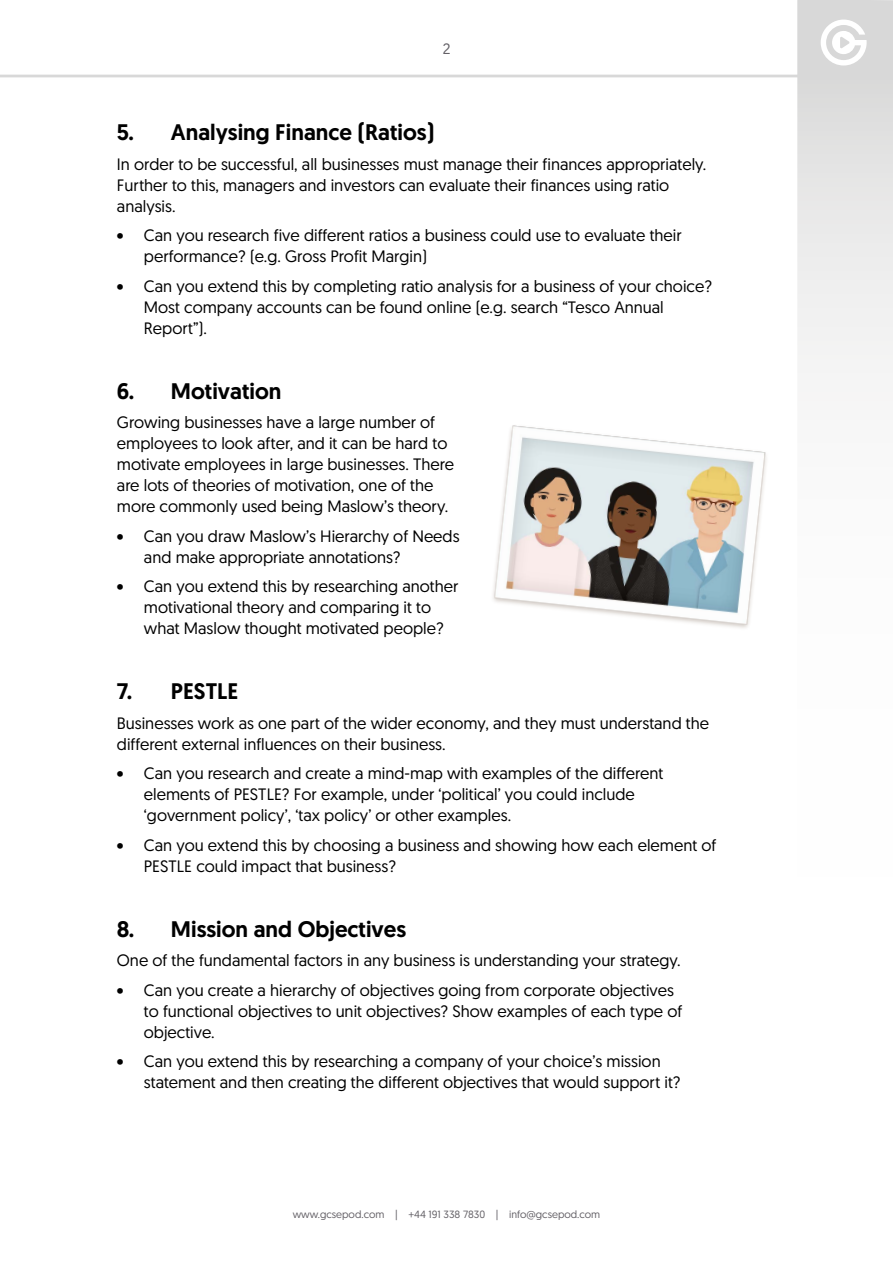
<style>
.page{position:relative;width:893px;height:1263px;background:#fff}
.page>*{position:absolute;margin:0;border:0;box-sizing:border-box;transform-origin:0 0}
.t1{font:500 22.5px "Geomanist";color:#000}
.t2{font:16.5px/21px "Geomanist";color:#000}
.t3{font:15px "Geomanist";color:#646167}
.t4{font:10.5px "Geomanist";color:#646167}
</style>
<div class="page">
<svg style="left:0;top:0;width:893px;height:373px"></svg>
<svg style="left:821px;top:20px;width:46px;height:45px"></svg>
<img style="left:493px;top:425px;width:274px;height:203px">
<p class="t3" style="left:443px;top:39px;width:9px">2</p>
<h1 class="t1" style="left:117px;top:117px;width:319px">5. Analysing Finance (Ratios)</h1>
<p class="t2" style="left:117px;top:153px;width:591px">In order to be successful, all businesses must manage their finances appropriately.<br>Further to this, managers and investors can evaluate their finances using ratio analysis.</p>
<p class="t2" style="left:144px;top:224px;width:539px;text-indent:-27px">• Can you research five different ratios a business could use to evaluate their performance? (e.g. Gross Profit Margin)</p>
<p class="t2" style="left:144px;top:275px;width:570px;text-indent:-27px">• Can you extend this by completing ratio analysis for a business of your choice?<br>Most company accounts can be found online (e.g. search “Tesco Annual<br>Report”).</p>
<h1 class="t1" style="left:117px;top:376px;width:166px">6. Motivation</h1>
<p class="t2" style="left:117px;top:411px;width:339px">Growing businesses have a large number of employees to look after, and it can be hard to motivate employees in large businesses. There are lots of theories of motivation, one of the more commonly used being Maslow’s theory.</p>
<p class="t2" style="left:144px;top:525px;width:317px;text-indent:-27px">• Can you draw Maslow’s Hierarchy of Needs and make appropriate annotations?</p>
<p class="t2" style="left:144px;top:575px;width:316px;text-indent:-27px">• Can you extend this by researching another motivational theory and comparing it to what Maslow thought motivated people?</p>
<h1 class="t1" style="left:117px;top:676px;width:123px">7. PESTLE</h1>
<p class="t2" style="left:117px;top:712px;width:594px">Businesses work as one part of the wider economy, and they must understand the different external influences on their business.</p>
<p class="t2" style="left:144px;top:762px;width:521px;text-indent:-27px">• Can you research and create a mind-map with examples of the different elements of PESTLE? For example, under ‘political’ you could include ‘government policy’, ‘tax policy’ or other examples.</p>
<p class="t2" style="left:144px;top:834px;width:574px;text-indent:-27px">• Can you extend this by choosing a business and showing how each element of<br>PESTLE could impact that business?</p>
<h1 class="t1" style="left:117px;top:914px;width:291px">8. Mission and Objectives</h1>
<p class="t2" style="left:117px;top:949px;width:565px">One of the fundamental factors in any business is understanding your strategy.</p>
<p class="t2" style="left:144px;top:979px;width:540px;text-indent:-27px">• Can you create a hierarchy of objectives going from corporate objectives to functional objectives to unit objectives? Show examples of each type of objective.</p>
<p class="t2" style="left:144px;top:1050px;width:538px;text-indent:-27px">• Can you extend this by researching a company of your choice’s mission statement and then creating the different objectives that would support it?</p>
<p class="t4" style="left:293px;top:1207px;width:309px">www.gcsepod.com | +44 191 338 7830 | info@gcsepod.com</p>
</div>
